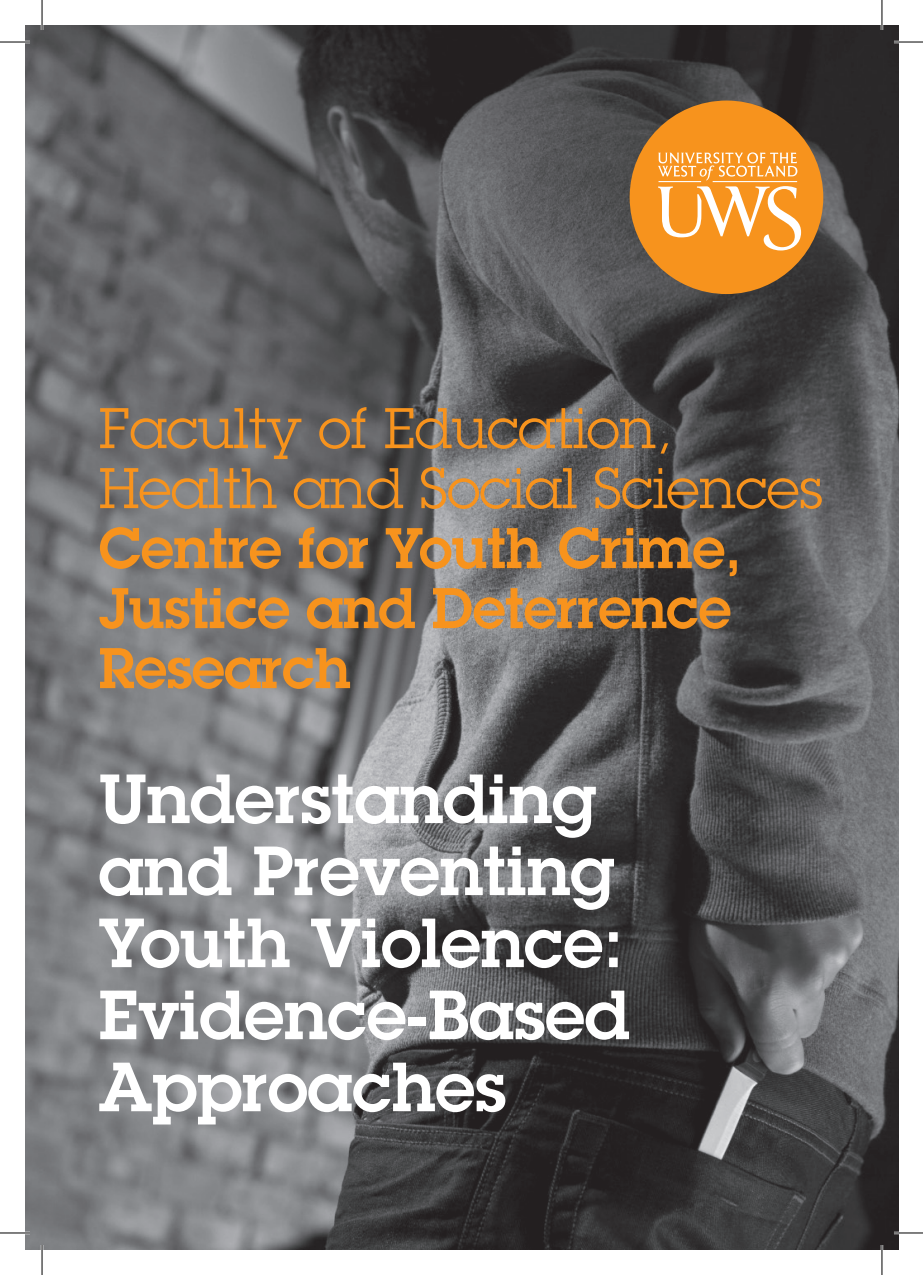
<style>
.page{position:relative;width:924px;height:1275px;background:#fff}
.page>*{position:absolute;margin:0;border:0;box-sizing:border-box;transform-origin:0 0}
.t1{font:600 68px/72px "Lubalin Graph";color:#fff}
.t2{font:600 56px/60px "Lubalin Graph";letter-spacing:-.005em;color:#f7931d}
.t3{font:56px/60px "Lubalin Graph";letter-spacing:-.005em;color:#f7931d}
</style>
<div class="page">
<img style="left:25px;top:25px;width:873px;height:1225px">
<div style="left:629px;top:101px;width:193px;height:193px;background:#f7931d;border-radius:50%"></div>
<svg style="left:658px;top:152px;width:142px;height:98px"></svg>
<hr style="left:0;top:41px;width:30px;height:2px;background:#fff">
<hr style="left:893px;top:41px;width:29px;height:2px;background:#fff">
<hr style="left:0;top:1231px;width:30px;height:3px;background:#fff">
<hr style="left:893px;top:1231px;width:29px;height:3px;background:#fff">
<hr style="left:41px;top:1px;width:2px;height:29px;background:#fff">
<hr style="left:41px;top:1245px;width:2px;height:30px;background:#fff">
<hr style="left:880px;top:1px;width:2px;height:29px;background:#fff">
<hr style="left:880px;top:1245px;width:2px;height:30px;background:#fff">
<hr style="left:0;top:42px;width:30px;height:1px;background:#000">
<svg style="left:893px;top:42px;width:29px;height:1px"></svg>
<hr style="left:0;top:1232px;width:30px;height:1px;background:#000">
<svg style="left:893px;top:1232px;width:29px;height:1px"></svg>
<svg style="left:42px;top:1px;width:1px;height:29px"></svg>
<hr style="left:42px;top:1245px;width:1px;height:30px;background:#000">
<svg style="left:881px;top:1px;width:1px;height:29px"></svg>
<hr style="left:881px;top:1245px;width:1px;height:30px;background:#000">
<p class="t3" style="left:99px;top:398px;width:725px">Faculty of Education,<br>Health and Social Sciences</p>
<p class="t2" style="left:99px;top:517px;width:644px">Centre for Youth Crime,<br>Justice and Deterrence<br>Research</p>
<p class="t1" style="left:99px;top:762px;width:532px">Understanding and Preventing<br>Youth Violence:<br>Evidence-Based<br>Approaches</p>
</div>
